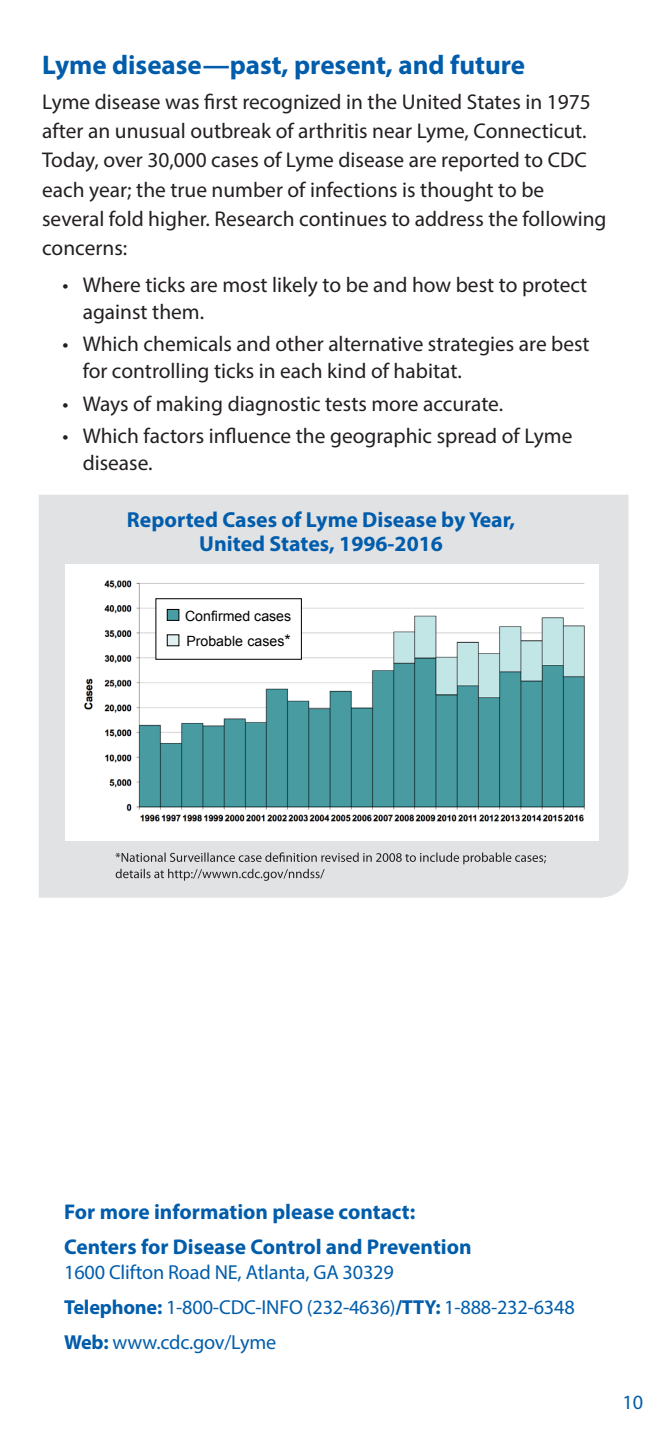
<style>
.page{position:relative;width:669px;height:1448px;background:#fff}
.page>*{position:absolute;margin:0;border:0;box-sizing:border-box;transform-origin:0 0}
.H3__Third_Level_Head{font:700 27px "Myriad Pro";color:#015dab}
.Body_copy{font:700 21.82px/23.8px "Myriad Pro";color:#015dab;text-align:center}
.B1__Body_Text{font:21.38px/29.2px "Myriad Pro";color:#231f20}
.B3__Bullet_List{font:21.38px/27px "Myriad Pro";color:#231f20}
.B1__Body_Text-2{font:700 21.38px "Myriad Pro";color:#015dab}
.B1__Body_Text-3{font:20.25px "Myriad Pro";letter-spacing:-.01em;color:#015dab}
.t1{font:14.17px "Arial";color:#000}
.s1{font-size:16.2px}
.s2{font-weight:700}
</style>
<div class="page">
<div style="left:39px;top:495px;width:589px;height:403px;background:#e1e2e4"></div>
<svg style="left:115px;top:852px;width:430px;height:29px;background:#c8c8ca"></svg>
<img style="left:65px;top:564px;width:533px;height:276px">
<div style="left:156px;top:599px;width:145px;height:60px;background:#fff"></div>
<div style="left:155px;top:598px;width:147px;height:62px;border:1px solid #000"></div>
<div style="left:167px;top:609px;width:12px;height:11px;background:#489ca3"></div>
<div style="left:167px;top:609px;width:12px;height:12px;border:1px solid #000"></div>
<div style="left:167px;top:635px;width:12px;height:11px;background:#e1f0f1"></div>
<div style="left:167px;top:634px;width:12px;height:12px;border:1px solid #000"></div>
<p class="H3__Third_Level_Head" style="left:42px;top:48px;width:484px">Lyme disease—past, present, and future</p>
<p class="B1__Body_Text" style="left:42px;top:87px;width:565px">Lyme disease was first recognized in the United States in 1975 after an unusual outbreak of arthritis near Lyme, Connecticut.<br>Today, over 30,000 cases of Lyme disease are reported to CDC each year; the true number of infections is thought to be several fold higher. Research continues to address the following concerns:</p>
<p class="B3__Bullet_List" style="left:83px;top:271px;width:506px;text-indent:-20px">• Where ticks are most likely to be and how best to protect against them.</p>
<p class="B3__Bullet_List" style="left:83px;top:330px;width:508px;text-indent:-20px">• Which chemicals and other alternative strategies are best for controlling ticks in each kind of habitat.</p>
<p class="B3__Bullet_List" style="left:62px;top:390px;width:442px">• Ways of making diagnostic tests more accurate.</p>
<p class="B3__Bullet_List" style="left:83px;top:422px;width:491px;text-indent:-20px">• Which factors influence the geographic spread of Lyme disease.</p>
<p class="Body_copy" style="left:127px;top:507px;width:389px">Reported Cases of Lyme Disease by Year,<br>United States, 1996-2016</p>
<p class="t1" style="left:185px;top:607px;width:108px">Confirmed cases</p>
<p class="t1" style="left:186px;top:632px;width:106px">Probable cases<span class="s1">*</span></p>
<p class="B1__Body_Text-2" style="left:64px;top:1198px;width:352px">For more information please contact:</p>
<p class="B1__Body_Text-2" style="left:64px;top:1233px;width:408px">Centers for Disease Control and Prevention</p>
<p class="B1__Body_Text-3" style="left:64px;top:1259px;width:331px">1600 Clifton Road NE, Atlanta, GA 30329</p>
<p class="B1__Body_Text-3" style="left:64px;top:1294px;width:511px"><span class="s2">Telephone:</span> 1-800-CDC-INFO (232-4636)<span class="s2">/TTY:</span> 1-888-232-6348</p>
<p class="B1__Body_Text-3" style="left:64px;top:1329px;width:213px"><span class="s2">Web:</span> www.cdc.gov/Lyme</p>
<p class="B1__Body_Text-3" style="left:622px;top:1389px;width:22px">10</p>
</div>
